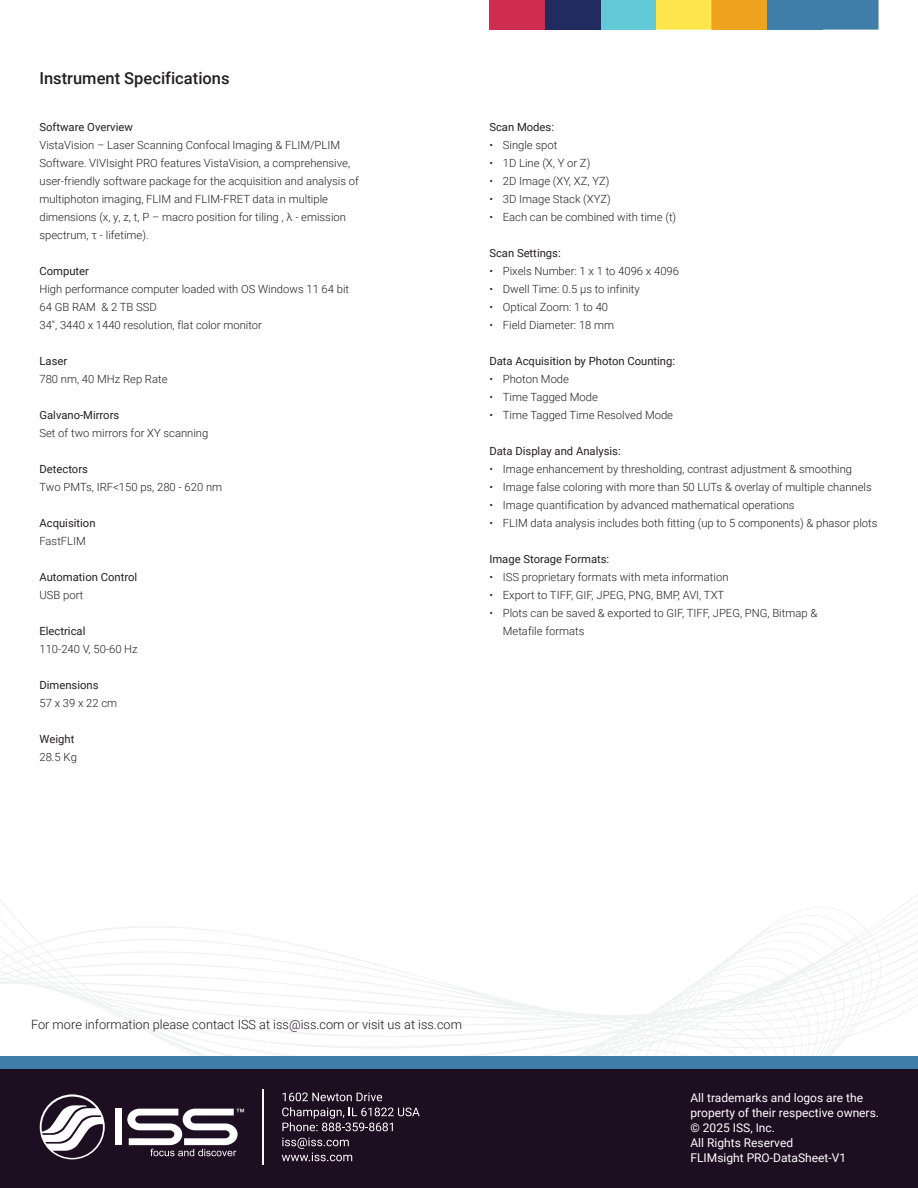
<style>
.page{position:relative;width:918px;height:1188px;background:#fff}
.page>*{position:absolute;margin:0;border:0;box-sizing:border-box;transform-origin:0 0}
.t1{font:500 16.5px "Roboto";color:#221f1f}
.t2{font:300 12.75px "Roboto";color:#1e191e}
.t3{font:12px/15px "Roboto";color:#fff}
.t4{font:300 11.25px/18px "Roboto";color:#221f1f}
.t5{font:11.25px "Roboto";color:#221f1f}
</style>
<div class="page">
<img style="left:0;top:894px;width:918px;height:163px">
<div style="left:767px;top:0;width:55px;height:30px;background:#3e7ea9"></div>
<div style="left:711px;top:0;width:56px;height:30px;background:#f0a31f"></div>
<div style="left:601px;top:0;width:55px;height:30px;background:#62c9d6"></div>
<div style="left:656px;top:0;width:55px;height:30px;background:#fce64c"></div>
<div style="left:545px;top:0;width:56px;height:30px;background:#222b60"></div>
<div style="left:490px;top:0;width:55px;height:30px;background:#cf2d50"></div>
<div style="left:819px;top:0;width:60px;height:30px;background:#3e7ea9"></div>
<div style="left:0;top:1065px;width:918px;height:123px;background:#1d0e21"></div>
<div style="left:0;top:1057px;width:918px;height:12px;background:#3e7ea9"></div>
<svg style="left:282px;top:1093px;width:100px;height:8px"></svg>
<svg style="left:282px;top:1107px;width:138px;height:24px"></svg>
<svg style="left:282px;top:1138px;width:70px;height:23px"></svg>
<svg style="left:40px;top:1094px;width:65px;height:65px"></svg>
<svg style="left:127px;top:1109px;width:117px;height:47px"></svg>
<div style="left:115px;top:1109px;width:7px;height:36px;background:#fff"></div>
<hr style="left:262px;top:1089px;width:2px;height:76px;background:#fff">
<h1 class="t1" style="left:39px;top:67px;width:192px">Instrument Specifications</h1>
<p class="t5" style="left:39px;top:119px;width:95px">Software Overview</p>
<p class="t4" style="left:39px;top:136px;width:321px">VistaVision – Laser Scanning Confocal Imaging &amp; FLIM/PLIM Software. VIVIsight PRO features VistaVision, a comprehensive, user-friendly software package for the acquisition and analysis of multiphoton imaging, FLIM and FLIM-FRET data in multiple dimensions (x, y, z, t, P – macro position for tiling , λ - emission spectrum, τ - lifetime).</p>
<p class="t5" style="left:39px;top:263px;width:51px">Computer</p>
<p class="t4" style="left:39px;top:280px;width:311px">High performance computer loaded with OS Windows 11 64 bit<br>64 GB RAM &amp; 2 TB SSD<br>34", 3440 x 1440 resolution, flat color monitor</p>
<p class="t5" style="left:39px;top:353px;width:29px">Laser</p>
<p class="t4" style="left:39px;top:370px;width:130px">780 nm, 40 MHz Rep Rate</p>
<p class="t5" style="left:39px;top:407px;width:81px">Galvano-Mirrors</p>
<p class="t4" style="left:39px;top:424px;width:170px">Set of two mirrors for XY scanning</p>
<p class="t5" style="left:39px;top:461px;width:50px">Detectors</p>
<p class="t4" style="left:39px;top:478px;width:184px">Two PMTs, IRF&lt;150 ps, 280 - 620 nm</p>
<p class="t5" style="left:39px;top:515px;width:58px">Acquisition</p>
<p class="t4" style="left:39px;top:532px;width:48px">FastFLIM</p>
<p class="t5" style="left:39px;top:569px;width:99px">Automation Control</p>
<p class="t4" style="left:39px;top:586px;width:45px">USB port</p>
<p class="t5" style="left:39px;top:623px;width:47px">Electrical</p>
<p class="t4" style="left:39px;top:640px;width:100px">110-240 V, 50-60 Hz</p>
<p class="t5" style="left:39px;top:677px;width:61px">Dimensions</p>
<p class="t4" style="left:39px;top:694px;width:79px">57 x 39 x 22 cm</p>
<p class="t5" style="left:39px;top:731px;width:36px">Weight</p>
<p class="t4" style="left:39px;top:748px;width:39px">28.5 Kg</p>
<p class="t5" style="left:489px;top:119px;width:66px">Scan Modes:</p>
<p class="t4" style="left:489px;top:136px;width:70px">• Single spot</p>
<p class="t4" style="left:489px;top:154px;width:103px">• 1D Line (X, Y or Z)</p>
<p class="t4" style="left:489px;top:172px;width:122px">• 2D Image (XY, XZ, YZ)</p>
<p class="t4" style="left:489px;top:190px;width:123px">• 3D Image Stack (XYZ)</p>
<p class="t4" style="left:489px;top:208px;width:188px">• Each can be combined with time (t)</p>
<p class="t5" style="left:489px;top:245px;width:73px">Scan Settings:</p>
<p class="t4" style="left:489px;top:262px;width:191px">• Pixels Number: 1 x 1 to 4096 x 4096</p>
<p class="t4" style="left:489px;top:280px;width:152px">• Dwell Time: 0.5 μs to infinity</p>
<p class="t4" style="left:489px;top:298px;width:120px">• Optical Zoom: 1 to 40</p>
<p class="t4" style="left:489px;top:316px;width:126px">• Field Diameter: 18 mm</p>
<p class="t5" style="left:489px;top:353px;width:187px">Data Acquisition by Photon Counting:</p>
<p class="t4" style="left:489px;top:370px;width:81px">• Photon Mode</p>
<p class="t4" style="left:489px;top:388px;width:110px">• Time Tagged Mode</p>
<p class="t4" style="left:489px;top:406px;width:185px">• Time Tagged Time Resolved Mode</p>
<p class="t5" style="left:489px;top:443px;width:133px">Data Display and Analysis:</p>
<p class="t4" style="left:489px;top:460px;width:364px">• Image enhancement by thresholding, contrast adjustment &amp; smoothing</p>
<p class="t4" style="left:489px;top:478px;width:384px">• Image false coloring with more than 50 LUTs &amp; overlay of multiple channels</p>
<p class="t4" style="left:489px;top:496px;width:307px">• Image quantification by advanced mathematical operations</p>
<p class="t4" style="left:489px;top:514px;width:390px">• FLIM data analysis includes both fitting (up to 5 components) &amp; phasor plots</p>
<p class="t5" style="left:489px;top:551px;width:122px">Image Storage Formats:</p>
<p class="t4" style="left:489px;top:568px;width:241px">• ISS proprietary formats with meta information</p>
<p class="t4" style="left:489px;top:586px;width:236px">• Export to TIFF, GIF, JPEG, PNG, BMP, AVI, TXT</p>
<p class="t4" style="left:503px;top:604px;width:316px;text-indent:-14px">• Plots can be saved &amp; exported to GIF, TIFF, JPEG, PNG, Bitmap &amp;<br>Metafile formats</p>
<p class="t2" style="left:31px;top:1016px;width:432px">For more information please contact ISS at iss@iss.com or visit us at iss.com</p>
<p class="t3" style="left:691px;top:1090px;width:190px">All trademarks and logos are the property of their respective owners. © 2025 ISS, Inc.<br>All Rights Reserved<br>FLIMsight PRO-DataSheet-V1</p>
</div>
